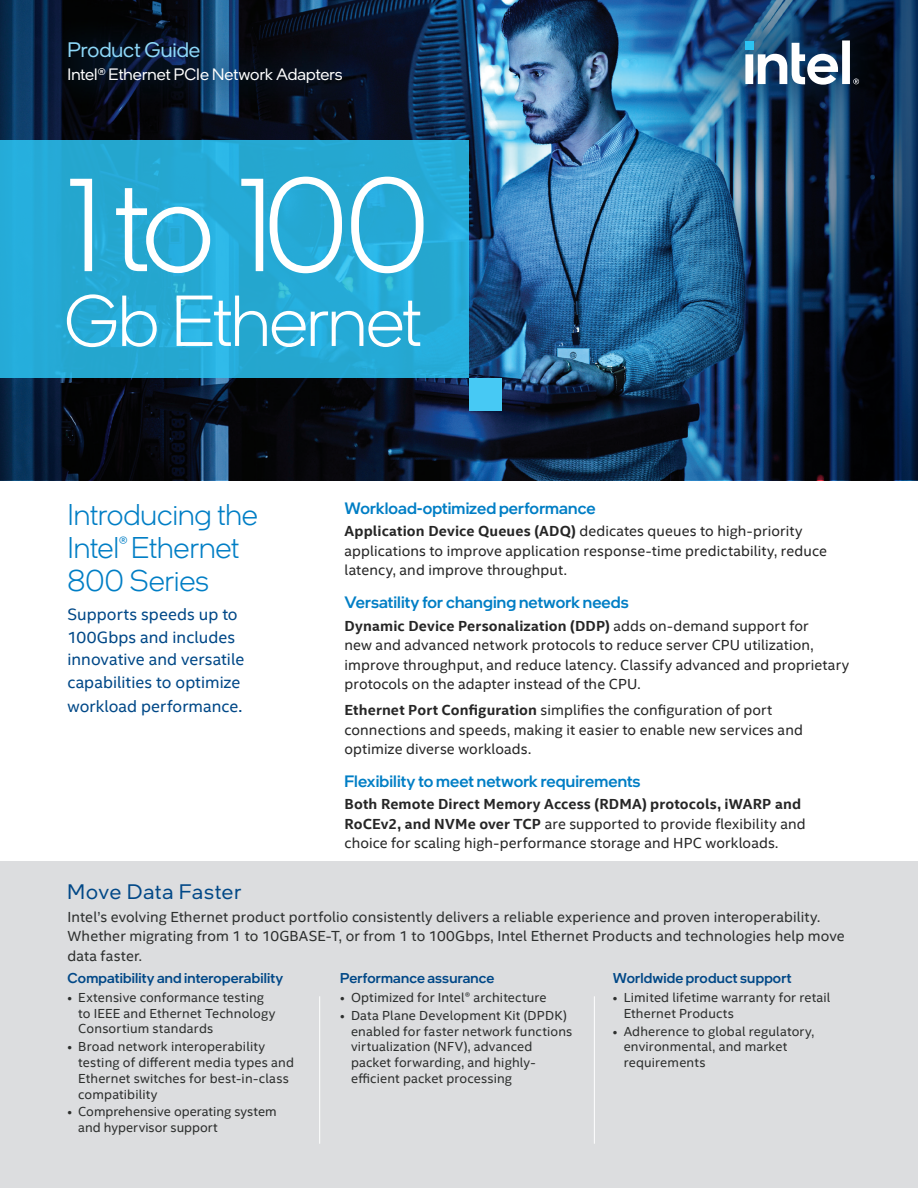
<style>
.page{position:relative;width:918px;height:1188px;background:#fff}
.page>*{position:absolute;margin:0;border:0;box-sizing:border-box;transform-origin:0 0}
.t1{font:300 132px "Intel One Display";color:#fff}
.t2{font:300 72px "Intel One Display";letter-spacing:-.02em;color:#fff}
.body_copy_10_14{font:300 30px/33px "Intel One Display";letter-spacing:-.005em;color:#007ec5}
.body_copy_10_14-2{font:21px "Intel One Display";letter-spacing:.045em;color:#014887}
.t3{font:21px "Intel One Display";color:#8dd7f7}
.body_copy_10_14-3{font:16.5px/22.5px "Intel Clear";letter-spacing:.005em;color:#014887}
.Blue_subheads{font:500 16.5px "Intel One Display";letter-spacing:.005em;color:#007ec5}
.t4{font:16.5px "Intel One Display";color:#fff}
.body_copy_10_14-4{font:14.7px/19.5px "Intel Clear";letter-spacing:.01em;color:#262626}
.body_copy_10_14-5{font:14.7px/19.5px "Intel Clear";letter-spacing:.01em;color:#2d2f2e}
.Dark_blue_subheads{font:500 14.25px "Intel One Display";letter-spacing:.015em;color:#014887}
.t5{font:13.2px/15.8px "Intel Clear";letter-spacing:.015em;color:#2d2f2e}
.s1{font-size:18px}
.s2{font-weight:700}
</style>
<div class="page">
<img style="left:446px;top:0;width:192px;height:480px">
<svg style="left:0;top:0;width:446px;height:480px;background:#091629"></svg>
<svg style="left:638px;top:0;width:280px;height:480px;background:#173e60"></svg>
<svg style="left:682px;top:0;width:213px;height:129px;background:#1a4166"></svg>
<svg style="left:745px;top:40px;width:114px;height:45px"></svg>
<svg style="left:0;top:140px;width:469px;height:238px;background:#25aad5"></svg>
<div style="left:469px;top:378px;width:32px;height:32px;background:#47c9f4"></div>
<div style="left:0;top:861px;width:918px;height:327px;background:#dcdddf"></div>
<hr style="left:319px;top:996px;width:1px;height:148px;background:#fff">
<hr style="left:594px;top:996px;width:1px;height:148px;background:#fff">
<svg style="left:39px;top:14px;width:330px;height:96px;background:#091628"></svg>
<p class="t3" style="left:68px;top:37px;width:134px">Product Guide</p>
<p class="t4" style="left:68px;top:64px;width:277px">Intel® Ethernet PCIe Network Adapters</p>
<p class="t1" style="left:66px;top:144px;width:364px">1 to 100</p>
<p class="t2" style="left:64px;top:277px;width:360px">Gb Ethernet</p>
<p class="body_copy_10_14" style="left:68px;top:498px;width:192px">Introducing the<br>Intel<sup>®</sup> Ethernet<br>800 Series</p>
<p class="body_copy_10_14-3" style="left:68px;top:603px;width:178px">Supports speeds up to<br>100Gbps and includes innovative and versatile capabilities to optimize</p>
<p class="body_copy_10_14-3" style="left:68px;top:694px;width:176px">workload performance<span class="s1">.</span></p>
<p class="Blue_subheads" style="left:345px;top:498px;width:253px">Workload-optimized performance</p>
<p class="body_copy_10_14-4" style="left:345px;top:521px;width:484px"><span class="s2">Application Device Queues (ADQ)</span> dedicates queues to high-priority applications to improve application response-time predictability, reduce latency, and improve throughput.</p>
<p class="Blue_subheads" style="left:345px;top:592px;width:286px">Versatility for changing network needs</p>
<p class="body_copy_10_14-4" style="left:345px;top:615px;width:506px"><span class="s2">Dynamic Device Personalization (DDP)</span> adds on-demand support for<br>new and advanced network protocols to reduce server CPU utilization, improve throughput, and reduce latency. Classify advanced and proprietary protocols on the adapter instead of the CPU.</p>
<p class="body_copy_10_14-4" style="left:345px;top:700px;width:460px"><span class="s2">Ethernet Port Configuration</span> simplifies the configuration of port connections and speeds, making it easier to enable new services and optimize diverse workloads.</p>
<p class="Blue_subheads" style="left:345px;top:771px;width:298px">Flexibility to meet network requirements</p>
<p class="body_copy_10_14-4" style="left:345px;top:794px;width:463px"><span class="s2">Both Remote Direct Memory Access (RDMA) protocols, iWARP and<br>RoCEv2, and NVMe over TCP</span> are supported to provide flexibility and choice for scaling high-performance storage and HPC workloads.</p>
<p class="body_copy_10_14-2" style="left:68px;top:878px;width:175px">Move Data Faster</p>
<p class="body_copy_10_14-5" style="left:68px;top:906px;width:779px">Intel’s evolving Ethernet product portfolio consistently delivers a reliable experience and proven interoperability.<br>Whether migrating from 1 to 10GBASE-T, or from 1 to 100Gbps, Intel Ethernet Products and technologies help move data faster.</p>
<p class="Dark_blue_subheads" style="left:68px;top:969px;width:217px">Compatibility and interoperability</p>
<p class="t5" style="left:78px;top:989px;width:199px;text-indent:-11px">• Extensive conformance testing to IEEE and Ethernet Technology<br>Consortium standards</p>
<p class="t5" style="left:78px;top:1038px;width:217px;text-indent:-11px">• Broad network interoperability testing of different media types and<br>Ethernet switches for best-in-class compatibility</p>
<p class="t5" style="left:78px;top:1104px;width:200px;text-indent:-11px">• Comprehensive operating system and hypervisor support</p>
<p class="Dark_blue_subheads" style="left:340px;top:969px;width:156px">Performance assurance</p>
<p class="t5" style="left:340px;top:989px;width:208px">• Optimized for Intel® architecture</p>
<p class="t5" style="left:351px;top:1007px;width:223px;text-indent:-11px">• Data Plane Development Kit (DPDK) enabled for faster network functions virtualization (NFV), advanced packet forwarding, and highly&shy;efficient packet processing</p>
<p class="Dark_blue_subheads" style="left:613px;top:969px;width:180px">Worldwide product support</p>
<p class="t5" style="left:624px;top:989px;width:208px;text-indent:-11px">• Limited lifetime warranty for retail<br>Ethernet Products</p>
<p class="t5" style="left:624px;top:1023px;width:192px;text-indent:-11px">• Adherence to global regulatory, environmental, and market requirements</p>
</div>
